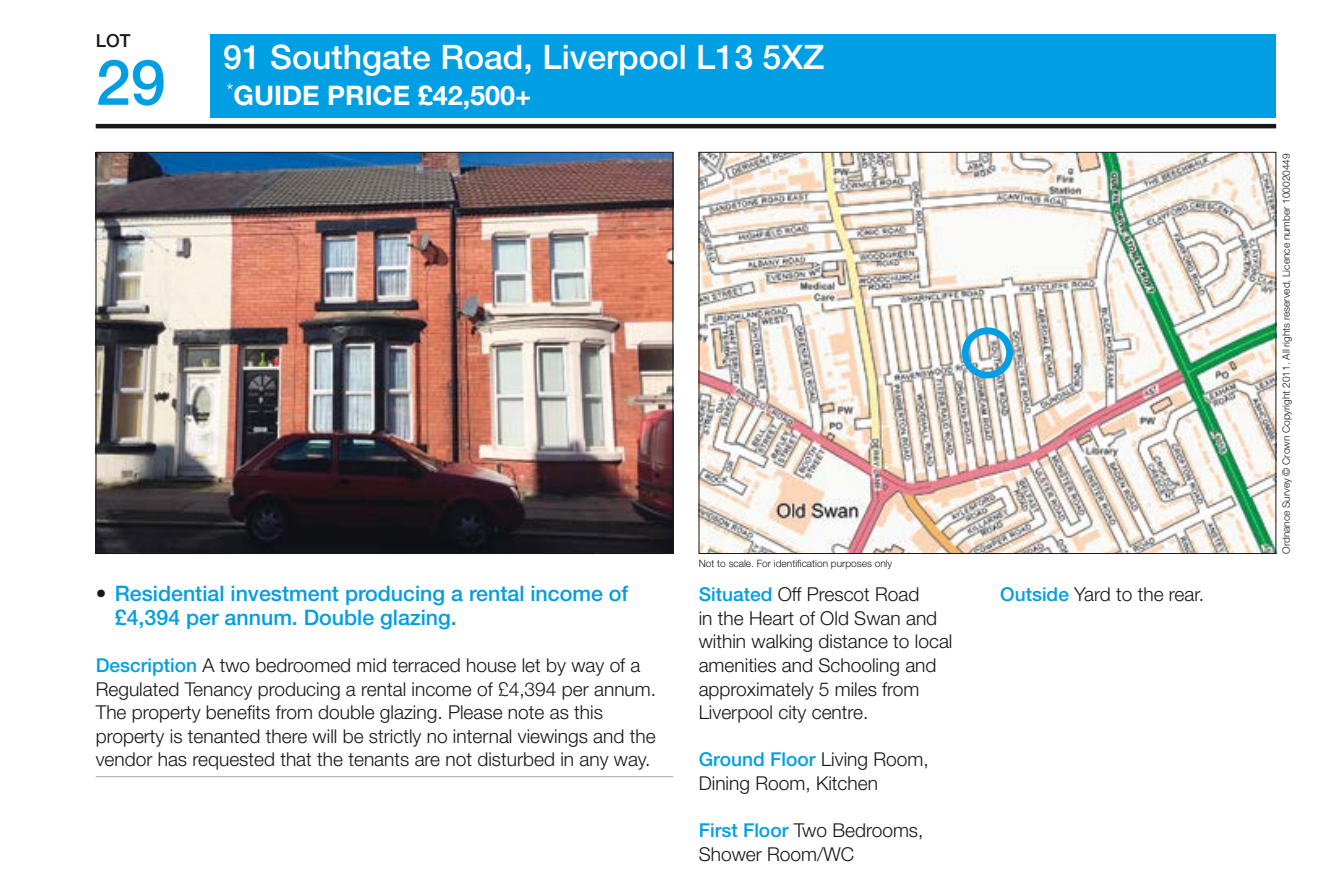
<style>
.page{position:relative;width:1340px;height:887px;background:#fff}
.page>*{position:absolute;margin:0;border:0;box-sizing:border-box;transform-origin:0 0}
.t1{font:500 63px "Helvetica Neue LT Std";color:#009ee3}
.t2{font:500 33.75px "Helvetica Neue LT Std";color:#fff}
.t3{font:700 27px "Helvetica Neue LT Std";color:#fff}
.t4{font:500 21.38px/23.6px "Helvetica Neue LT Std";color:#009ee3}
.t5{font:300 19.12px/23.6px "Helvetica Neue LT Std";color:#181716}
.t6{font:500 18px "Helvetica Neue LT Std";color:#181716}
.t7{font:300 10.12px "Helvetica Neue LT Std";color:#181716}
.s1{color:#181716}
.s2{font-weight:500;color:#009ee3}
</style>
<div class="page">
<div style="left:210px;top:35px;width:1066px;height:83px;background:#009ee3"></div>
<hr style="left:96px;top:124px;width:1180px;height:4px;background:#181716">
<img style="left:98px;top:154px;width:573px;height:398px">
<img style="left:700px;top:154px;width:574px;height:398px">
<hr style="left:96px;top:776px;width:577px;height:1px;background:#b1b2b3">
<div style="left:961px;top:327px;width:51px;height:51px;border:7px solid #009ee3;border-radius:50%"></div>
<p class="t6" style="left:96px;top:30px;width:36px">LOT</p>
<h1 class="t1" style="left:96px;top:45px;width:71px">29</h1>
<h2 class="t2" style="left:223px;top:37px;width:602px">91 Southgate Road, Liverpool L13 5XZ</h2>
<h3 class="t3" style="left:226px;top:78px;width:306px"><sup>*</sup>GUIDE PRICE £42,500+</h3>
<p class="t4" style="left:115px;top:581px;width:515px;text-indent:-19px"><span class="s1">•</span> Residential investment producing a rental income of £4,394 per annum. Double glazing.</p>
<p class="t5" style="left:96px;top:653px;width:562px"><span class="s2">Description</span> A two bedroomed mid terraced house let by way of a Regulated Tenancy producing a rental income of £4,394 per annum.<br>The property benefits from double glazing. Please note as this property is tenanted there will be strictly no internal viewings and the vendor has requested that the tenants are not disturbed in any way.</p>
<p class="t7" style="left:698px;top:557px;width:195px">Not to scale. For identification purposes only</p>
<p class="t5" style="left:698px;top:582px;width:255px"><span class="s2">Situated</span> Off Prescot Road<br>in the Heart of Old Swan and within walking distance to local amenities and Schooling and approximately 5 miles from<br>Liverpool city centre.</p>
<p class="t5" style="left:698px;top:747px;width:231px"><span class="s2">Ground Floor</span> Living Room,<br>Dining Room, Kitchen</p>
<p class="t5" style="left:698px;top:818px;width:226px"><span class="s2">First Floor</span> Two Bedrooms,<br>Shower Room/WC</p>
<p class="t5" style="left:1000px;top:582px;width:205px"><span class="s2">Outside</span> Yard to the rear.</p>
<p class="t7" style="left:1279px;top:554px;width:402px;rotate:-90deg">Ordnance Survey © Crown Copyright 2011. All rights reserved. Licence number 100020449</p>
</div>
